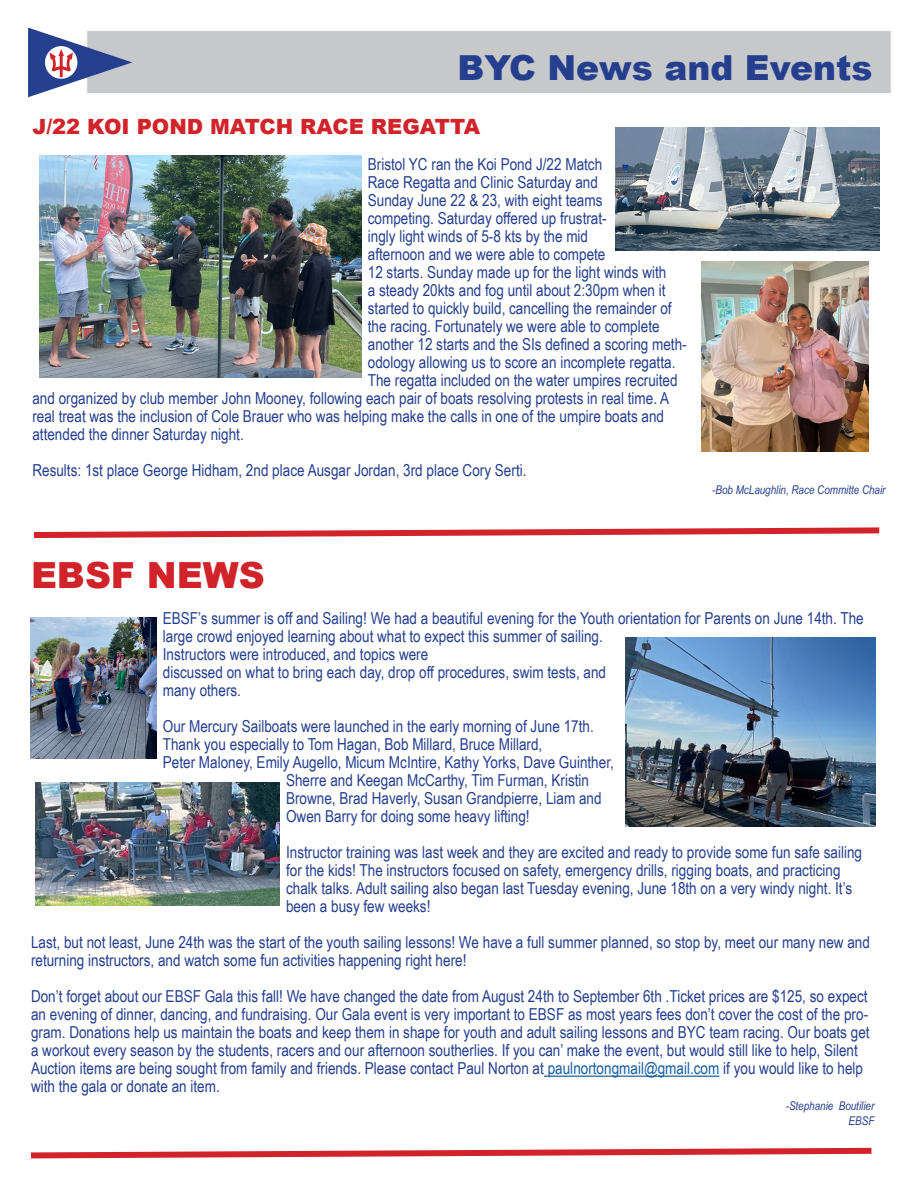
<style>
.page{position:relative;width:918px;height:1188px;background:#fff}
.page>*{position:absolute;margin:0;border:0;box-sizing:border-box;transform-origin:0 0}
.t1{font:900 36px "Arial";color:#d1232a}
.t2{font:900 34.5px "Arial";color:#253f8e}
.t3{font:900 21px "Arial";color:#d1232a}
.t4{font:16.5px/18px "Arial Narrow";color:#253f8e}
.t5{font:italic 12px "Arial Narrow";color:#253f8e}
.s1{color:#175d9e}
</style>
<div class="page">
<hr style="left:544px;top:1076px;width:175px;height:1px;background:#175d9e">
<div style="left:86px;top:30px;width:806px;height:64px;background:#c7c8ca;border:2px solid #f7f7f8"></div>
<img style="left:28px;top:27px;width:104px;height:70px">
<svg style="left:34px;top:527px;width:846px;height:11px"></svg>
<svg style="left:31px;top:1147px;width:841px;height:12px"></svg>
<img style="left:701px;top:262px;width:167px;height:190px">
<img style="left:616px;top:127px;width:263px;height:124px">
<img style="left:39px;top:156px;width:322px;height:222px">
<img style="left:36px;top:782px;width:243px;height:123px">
<img style="left:625px;top:638px;width:251px;height:189px">
<img style="left:30px;top:618px;width:126px;height:140px">
<p class="t2" style="left:458px;top:43px;width:416px">BYC News and Events</p>
<p class="t3" style="left:32px;top:111px;width:449px">J/22 KOI POND MATCH RACE REGATTA</p>
<p class="t4" style="left:368px;top:154px;width:236px">Bristol YC ran the Koi Pond J/22 Match</p>
<p class="t4" style="left:368px;top:172px;width:232px">Race Regatta and Clinic Saturday and</p>
<p class="t4" style="left:368px;top:190px;width:236px">Sunday June 22 &amp; 23, with eight teams</p>
<p class="t4" style="left:368px;top:208px;width:240px">competing. Saturday offered up frustrat-</p>
<p class="t4" style="left:368px;top:226px;width:222px">ingly light winds of 5-8 kts by the mid</p>
<p class="t4" style="left:368px;top:244px;width:239px">afternoon and we were able to compete</p>
<p class="t4" style="left:368px;top:262px;width:300px">12 starts. Sunday made up for the light winds with</p>
<p class="t4" style="left:368px;top:280px;width:299px">a steady 20kts and fog until about 2:30pm when it</p>
<p class="t4" style="left:368px;top:298px;width:305px">started to quickly build, cancelling the remainder of</p>
<p class="t4" style="left:368px;top:316px;width:293px">the racing. Fortunately we were able to complete</p>
<p class="t4" style="left:368px;top:334px;width:320px">another 12 starts and the SIs defined a scoring meth-</p>
<p class="t4" style="left:368px;top:352px;width:309px">odology allowing us to score an incomplete regatta.</p>
<p class="t4" style="left:368px;top:370px;width:311px">The regatta included on the water umpires recruited</p>
<p class="t4" style="left:32px;top:388px;width:638px">and organized by club member John Mooney, following each pair of boats resolving protests in real time. A</p>
<p class="t4" style="left:32px;top:406px;width:633px">real treat was the inclusion of Cole Brauer who was helping make the calls in one of the umpire boats and</p>
<p class="t4" style="left:32px;top:424px;width:213px">attended the dinner Saturday night.</p>
<p class="t4" style="left:32px;top:460px;width:496px">Results: 1st place George Hidham, 2nd place Ausgar Jordan, 3rd place Cory Serti.</p>
<p class="t5" style="left:712px;top:481px;width:175px">-Bob McLaughlin, Race Committe Chair</p>
<p class="t1" style="left:31px;top:549px;width:235px">EBSF NEWS</p>
<p class="t4" style="left:163px;top:609px;width:702px">EBSF’s summer is off and Sailing! We had a beautiful evening for the Youth orientation for Parents on June 14th. The</p>
<p class="t4" style="left:163px;top:627px;width:441px">large crowd enjoyed learning about what to expect this summer of sailing.<br>Instructors were introduced, and topics were</p>
<p class="t4" style="left:163px;top:663px;width:445px">discussed on what to bring each day, drop off procedures, swim tests, and many others.</p>
<p class="t4" style="left:163px;top:717px;width:432px">Our Mercury Sailboats were launched in the early morning of June 17th.<br>Thank you especially to Tom Hagan, Bob Millard, Bruce Millard,</p>
<p class="t4" style="left:286px;top:753px;width:329px;text-indent:-123px">Peter Maloney, Emily Augello, Micum McIntire, Kathy Yorks, Dave Guinther, Sherre and Keegan McCarthy, Tim Furman, Kristin Browne, Brad Haverly, Susan Grandpierre, Liam and Owen Barry for doing some heavy lifting!</p>
<p class="t4" style="left:286px;top:843px;width:578px">Instructor training was last week and they are excited and ready to provide some fun safe sailing for the kids! The instructors focused on safety, emergency drills, rigging boats, and practicing chalk talks. Adult sailing also began last Tuesday evening, June 18th on a very windy night. It’s been a busy few weeks!</p>
<p class="t4" style="left:31px;top:933px;width:841px">Last, but not least, June 24th was the start of the youth sailing lessons! We have a full summer planned, so stop by, meet our many new and returning instructors, and watch some fun activities happening right here!</p>
<p class="t4" style="left:31px;top:987px;width:840px">Don’t forget about our EBSF Gala this fall! We have changed the date from August 24th to September 6th .Ticket prices are $125, so expect an evening of dinner, dancing, and fundraising. Our Gala event is very important to EBSF as most years fees don’t cover the cost of the pro&shy;gram. Donations help us maintain the boats and keep them in shape for youth and adult sailing lessons and BYC team racing. Our boats get a workout every season by the students, racers and our afternoon southerlies. If you can’ make the event, but would still like to help, Silent Auction items are being sought from family and friends. Please contact Paul Norton at <span class="s1">paulnortongmail@gmail.com</span> if you would like to help</p>
<p class="t4" style="left:31px;top:1077px;width:190px">with the gala or donate an item.</p>
<p class="t5" style="left:786px;top:1098px;width:90px">-Stephanie Boutilier</p>
<p class="t5" style="left:849px;top:1113px;width:27px">EBSF</p>
</div>
